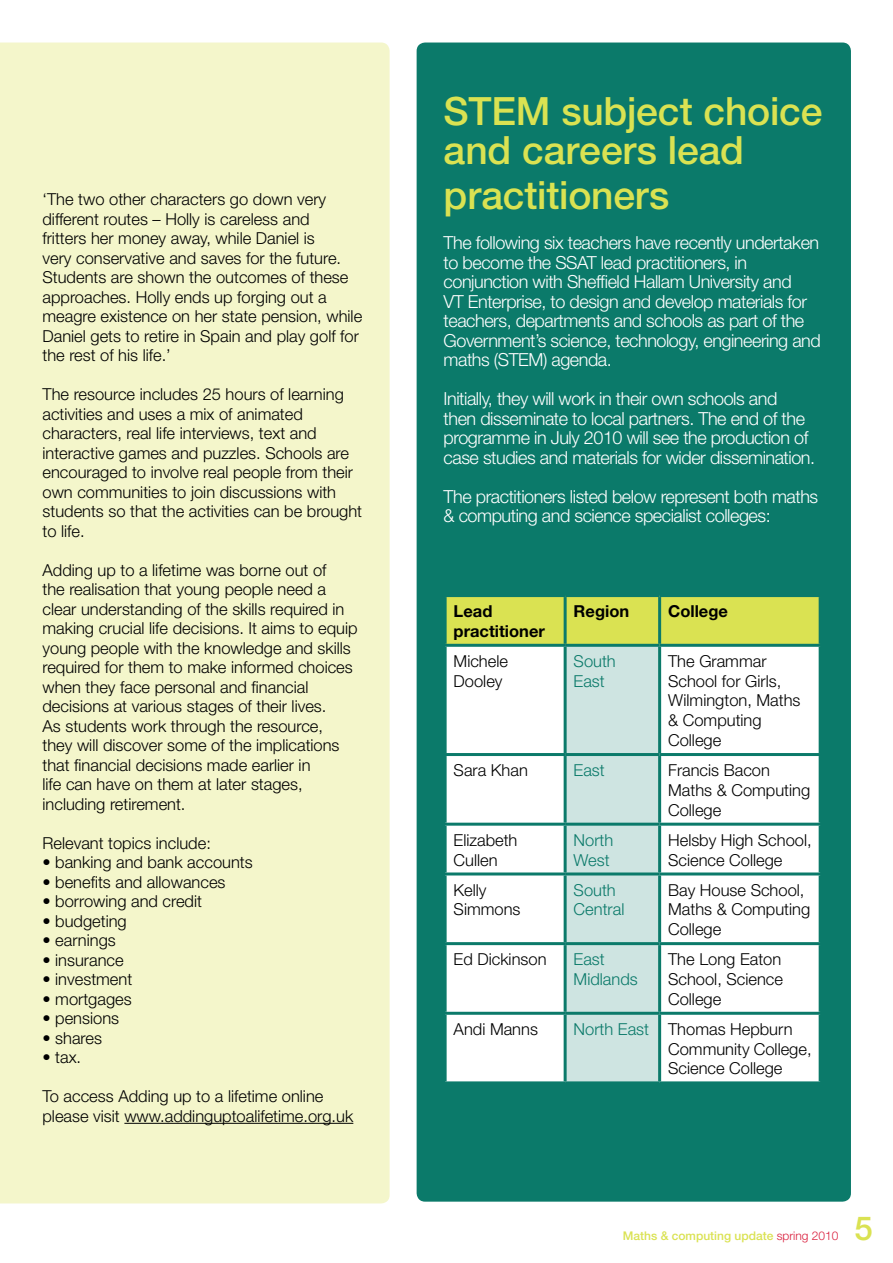
<style>
.page{position:relative;width:893px;height:1263px;background:#fff}
.page>*{position:absolute;margin:0;border:0;box-sizing:border-box;transform-origin:0 0}
.t1{font:500 39px/39px "Helvetica Neue";letter-spacing:-.005em;color:#dae252}
.t2{font:300 18px/19.5px "Helvetica Neue";letter-spacing:-.025em;color:#fff}
.t3{font:300 16.5px/19.5px "Helvetica Neue";color:#000}
.t4{font:300 16.5px/19.8px "Helvetica Neue";color:#0b7a6a}
.t5{font:700 16.5px/19.8px "Helvetica Neue";color:#000}
.t6{font:500 12px "Helvetica Neue";color:#dae252}
.s1{color:#0b7a6a}
.s2{font-weight:300;color:#da1f3d}
.s3{font-size:33px}
</style>
<div class="page">
<div style="left:0;top:43px;width:390px;height:1160px;background:#f4f6cb"></div>
<div style="left:417px;top:43px;width:434px;height:1159px;background:#0b7a6a;border-radius:9px"></div>
<hr style="left:124px;top:1123px;width:229px;height:1px;background:#000">
<svg style="left:447px;top:597px;width:372px;height:484px;background:#eff5e6"></svg>
<hr style="left:564px;top:597px;width:3px;height:47px;background:#0b7a6a">
<hr style="left:658px;top:597px;width:3px;height:47px;background:#0b7a6a">
<hr style="left:444px;top:644px;width:121px;height:3px;background:#0b7a6a">
<hr style="left:565px;top:644px;width:95px;height:3px;background:#0b7a6a">
<hr style="left:564px;top:647px;width:3px;height:106px;background:#0b7a6a">
<hr style="left:660px;top:644px;width:162px;height:3px;background:#0b7a6a">
<hr style="left:658px;top:647px;width:3px;height:106px;background:#0b7a6a">
<hr style="left:444px;top:753px;width:121px;height:3px;background:#0b7a6a">
<hr style="left:565px;top:753px;width:95px;height:3px;background:#0b7a6a">
<hr style="left:564px;top:756px;width:3px;height:67px;background:#0b7a6a">
<hr style="left:660px;top:753px;width:162px;height:3px;background:#0b7a6a">
<hr style="left:658px;top:756px;width:3px;height:67px;background:#0b7a6a">
<hr style="left:444px;top:823px;width:121px;height:3px;background:#0b7a6a">
<hr style="left:565px;top:823px;width:95px;height:3px;background:#0b7a6a">
<hr style="left:564px;top:826px;width:3px;height:46px;background:#0b7a6a">
<hr style="left:660px;top:823px;width:162px;height:3px;background:#0b7a6a">
<hr style="left:658px;top:826px;width:3px;height:46px;background:#0b7a6a">
<hr style="left:444px;top:872px;width:121px;height:3px;background:#0b7a6a">
<hr style="left:565px;top:872px;width:95px;height:3px;background:#0b7a6a">
<hr style="left:564px;top:875px;width:3px;height:67px;background:#0b7a6a">
<hr style="left:660px;top:872px;width:162px;height:3px;background:#0b7a6a">
<hr style="left:658px;top:875px;width:3px;height:67px;background:#0b7a6a">
<hr style="left:444px;top:942px;width:121px;height:3px;background:#0b7a6a">
<hr style="left:565px;top:942px;width:95px;height:3px;background:#0b7a6a">
<hr style="left:564px;top:945px;width:3px;height:67px;background:#0b7a6a">
<hr style="left:660px;top:942px;width:162px;height:3px;background:#0b7a6a">
<hr style="left:658px;top:945px;width:3px;height:67px;background:#0b7a6a">
<hr style="left:444px;top:1012px;width:121px;height:3px;background:#0b7a6a">
<hr style="left:565px;top:1012px;width:95px;height:3px;background:#0b7a6a">
<hr style="left:564px;top:1015px;width:3px;height:66px;background:#0b7a6a">
<hr style="left:660px;top:1012px;width:162px;height:3px;background:#0b7a6a">
<hr style="left:658px;top:1015px;width:3px;height:66px;background:#0b7a6a">
<p class="t3" style="left:43px;top:189px;width:321px">‘The two other characters go down very different routes – Holly is careless and<br>fritters her money away, while Daniel is<br>very conservative and saves for the future.<br>Students are shown the outcomes of these approaches. Holly ends up forging out a meagre existence on her state pension, while Daniel gets to retire in Spain and play golf for the rest of his life.’</p>
<p class="t3" style="left:43px;top:384px;width:321px">The resource includes 25 hours of learning activities and uses a mix of animated characters, real life interviews, text and interactive games and puzzles. Schools are encouraged to involve real people from their own communities to join discussions with students so that the activities can be brought to life.</p>
<p class="t3" style="left:43px;top:560px;width:317px">Adding up to a lifetime was borne out of<br>the realisation that young people need a clear understanding of the skills required in making crucial life decisions. It aims to equip young people with the knowledge and skills required for them to make informed choices when they face personal and financial decisions at various stages of their lives.<br>As students work through the resource,<br>they will discover some of the implications that financial decisions made earlier in<br>life can have on them at later stages, including retirement.</p>
<p class="t3" style="left:43px;top:833px;width:170px">Relevant topics include:</p>
<p class="t3" style="left:43px;top:852px;width:212px">• banking and bank accounts</p>
<p class="t3" style="left:43px;top:872px;width:184px">• benefits and allowances</p>
<p class="t3" style="left:43px;top:891px;width:161px">• borrowing and credit</p>
<p class="t3" style="left:43px;top:911px;width:86px">• budgeting</p>
<p class="t3" style="left:43px;top:930px;width:75px">• earnings</p>
<p class="t3" style="left:43px;top:950px;width:83px">• insurance</p>
<p class="t3" style="left:43px;top:969px;width:91px">• investment</p>
<p class="t3" style="left:43px;top:989px;width:91px">• mortgages</p>
<p class="t3" style="left:43px;top:1008px;width:78px">• pensions</p>
<p class="t3" style="left:43px;top:1028px;width:61px">• shares</p>
<p class="t3" style="left:43px;top:1047px;width:40px">• tax.</p>
<p class="t3" style="left:43px;top:1086px;width:312px">To access Adding up to a lifetime online please visit www.addinguptoalifetime.org.uk</p>
<h1 class="t1" style="left:444px;top:91px;width:380px">STEM subject choice and careers lead</h1>
<h1 class="t1" style="left:444px;top:175px;width:227px">practitioners</h1>
<p class="t2" style="left:444px;top:232px;width:379px">The following six teachers have recently undertaken to become the SSAT lead practitioners, in conjunction with Sheffield Hallam University and<br>VT Enterprise, to design and develop materials for teachers, departments and schools as part of the Government’s science, technology, engineering and maths (STEM) agenda.</p>
<p class="t2" style="left:444px;top:388px;width:373px">Initially, they will work in their own schools and<br>then disseminate to local partners. The end of the programme in July 2010 will see the production of case studies and materials for wider dissemination.</p>
<p class="t2" style="left:444px;top:486px;width:376px">The practitioners listed below represent both maths &amp; computing and science specialist colleges:</p>
<p class="t5" style="left:454px;top:601px;width:93px">Lead practitioner</p>
<p class="t5" style="left:574px;top:601px;width:57px">Region</p>
<p class="t5" style="left:668px;top:601px;width:61px">College</p>
<p class="t3" style="left:454px;top:651px;width:56px">Michele<br>Dooley</p>
<p class="t4" style="left:574px;top:651px;width:44px">South<br>East</p>
<p class="t3" style="left:668px;top:651px;width:134px">The Grammar<br>School for Girls,<br>Wilmington, Maths &amp; Computing<br>College</p>
<p class="t3" style="left:454px;top:760px;width:76px">Sara Khan</p>
<p class="t4" style="left:574px;top:760px;width:33px">East</p>
<p class="t3" style="left:668px;top:760px;width:144px">Francis Bacon<br>Maths &amp; Computing<br>College</p>
<p class="t3" style="left:454px;top:829px;width:65px">Elizabeth<br>Cullen</p>
<p class="t4" style="left:574px;top:829px;width:41px">North<br>West</p>
<p class="t3" style="left:668px;top:829px;width:145px">Helsby High School,<br>Science College</p>
<p class="t3" style="left:454px;top:879px;width:68px">Kelly<br>Simmons</p>
<p class="t4" style="left:574px;top:879px;width:52px">South<br>Central</p>
<p class="t3" style="left:668px;top:879px;width:144px">Bay House School,<br>Maths &amp; Computing<br>College</p>
<p class="t3" style="left:454px;top:949px;width:94px">Ed Dickinson</p>
<p class="t4" style="left:574px;top:949px;width:66px">East<br>Midlands</p>
<p class="t3" style="left:668px;top:949px;width:116px;text-align:justify">The Long Eaton School, Science College</p>
<p class="t3" style="left:454px;top:1019px;width:86px">Andi Manns</p>
<p class="t3" style="left:668px;top:1019px;width:145px;text-indent:-94px"><span class="s1">North East</span> Thomas Hepburn<br>Community College,<br>Science College</p>
<p class="t6" style="left:623px;top:1228px;width:251px">Maths &amp; computing update <span class="s2">spring 2010</span> <span class="s3">5</span></p>
</div>
